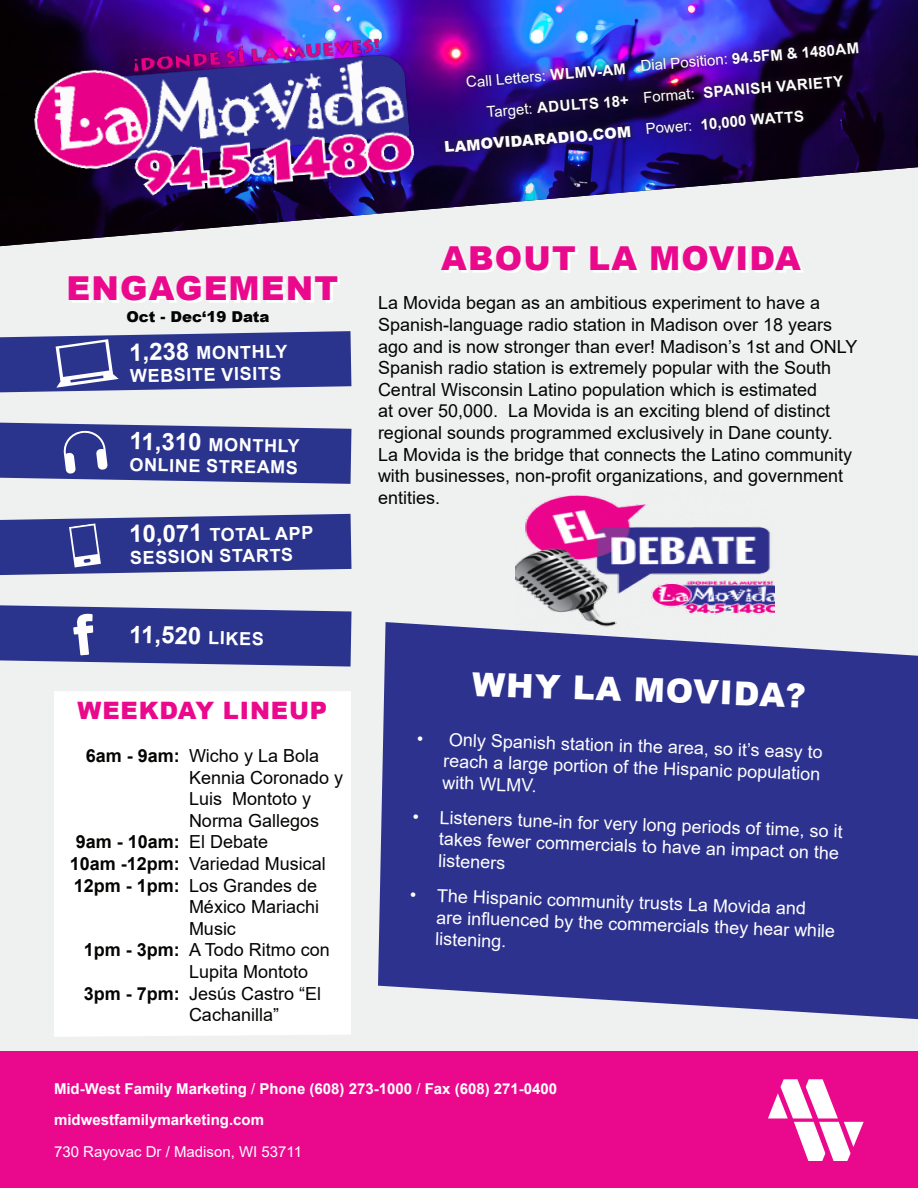
<style>
.page{position:relative;width:918px;height:1188px;background:#eff0f0}
.page>*{position:absolute;margin:0;border:0;box-sizing:border-box;transform-origin:0 0}
.Headline{font:900 33px "Arial";letter-spacing:.035em;color:#ea098d}
.Headline-2{font:900 33px "Arial";color:#fff}
.Headline-3{font:900 24px "Arial";letter-spacing:.035em;color:#ea098d}
.Digital_Stats{font:700 24px "Arial";color:#fff}
.t1{font:18px/21.6px "Arial";color:#040503}
.t2{font:18px/21.6px "Arial";color:#fff}
.Digital_Stats-2{font:700 18px/21.6px "Arial";color:#fff}
.t3{font:700 18px/21.6px "Arial";color:#040503;text-align:center}
.t4{font:700 15px/31.7px "Arial";color:#fff}
.t5{font:15px/31.5px "Arial";color:#fff;text-align:right}
.t6{font:900 15px "Arial";color:#040503}
.s1{font-weight:700}
.s2{font-weight:900}
.s3{font-weight:400}
.s4{font-size:24px}
.s5{font-size:18px}
</style>
<div class="page">
<div style="left:0;top:1052px;width:918px;height:136px;background:#ea098d"></div>
<svg style="left:768px;top:1079px;width:96px;height:82px"></svg>
<img style="left:0;top:0;width:918px;height:208px">
<img style="left:447px;top:56px;width:192px;height:104px">
<img style="left:633px;top:35px;width:233px;height:106px">
<img style="left:0;top:28px;width:447px;height:219px">
<div style="left:54px;top:691px;width:297px;height:346px;background:#fff"></div>
<div style="left:72px;top:279px;width:268px;height:24px;background:linear-gradient(to right,#f9f9f9,#f8f8f8)"></div>
<svg style="left:378px;top:622px;width:540px;height:397px;background:#3b3f96"></svg>
<div style="left:444px;top:249px;width:359px;height:24px;background:#fff"></div>
<div style="left:80px;top:705px;width:249px;height:17px;background:#fff"></div>
<svg style="left:0;top:514px;width:351px;height:61px;background:#414a98"></svg>
<svg style="left:0;top:423px;width:351px;height:61px;background:#424b99"></svg>
<svg style="left:0;top:605px;width:352px;height:62px;background:#454d9a"></svg>
<svg style="left:0;top:331px;width:351px;height:61px;background:#444d9a"></svg>
<img style="left:515px;top:495px;width:259px;height:145px">
<p class="t5" style="left:438px;top:69px;width:189px;rotate:-5deg">Call Letters: <span class="s1">WLMV-AM<br></span>Target: <span class="s1">ADULTS 18+<br></span><span class="s2">LAMOVIDARADIO.COM</span></p>
<p class="t4" style="left:639px;top:51px;width:221px;rotate:-5deg"><span class="s3">Dial Position:</span> 94.5FM &amp; 1480AM<br><span class="s3">Format:</span> SPANISH VARIETY<br><span class="s3">Power:</span> 10,000 WATTS</p>
<p class="Headline" style="left:67px;top:264px;width:273px">ENGAGEMENT</p>
<p class="t6" style="left:126px;top:306px;width:145px">Oct - Dec‘19 Data</p>
<p class="Digital_Stats-2" style="left:129px;top:344px;width:160px;rotate:-1deg"><span class="s4">1,238</span> MONTHLY</p>
<p class="Digital_Stats-2" style="left:130px;top:365px;width:153px;rotate:-1deg">WEBSITE VISITS</p>
<p class="Digital_Stats-2" style="left:130px;top:432px;width:172px;rotate:1deg"><span class="s4">11,310</span> MONTHLY</p>
<p class="Digital_Stats-2" style="left:130px;top:454px;width:170px;rotate:1deg">ONLINE STREAMS</p>
<p class="Digital_Stats-2" style="left:129px;top:525px;width:186px;rotate:-1deg"><span class="s4">10,071</span> TOTAL APP<br>SESSION STARTS</p>
<p class="Digital_Stats" style="left:130px;top:618px;width:136px;rotate:1deg">11,520 <span class="s5">LIKES</span></p>
<p class="Headline-3" style="left:78px;top:693px;width:251px">WEEKDAY LINEUP</p>
<p class="t3" style="left:86px;top:745px;width:96px">6am - 9am:</p>
<p class="t3" style="left:70px;top:831px;width:112px">9am - 10am:<br>10am -12pm:</p>
<p class="t3" style="left:74px;top:875px;width:108px">12pm - 1pm:</p>
<p class="t3" style="left:84px;top:939px;width:98px">1pm - 3pm:</p>
<p class="t3" style="left:84px;top:983px;width:98px">3pm - 7pm:</p>
<p class="t1" style="left:189px;top:745px;width:156px">Wicho y La Bola<br>Kennia Coronado y<br>Luis Montoto y</p>
<p class="t1" style="left:189px;top:810px;width:132px">Norma Gallegos</p>
<p class="t1" style="left:189px;top:831px;width:81px">El Debate</p>
<p class="t1" style="left:189px;top:853px;width:138px">Variedad Musical</p>
<p class="t1" style="left:189px;top:874px;width:132px;text-align:justify">Los Grandes de México Mariachi Music</p>
<p class="t1" style="left:189px;top:939px;width:142px">A Todo Ritmo con<br>Lupita Montoto</p>
<p class="t1" style="left:189px;top:982px;width:134px">Jesús Castro “El<br>Cachanilla”</p>
<p class="Headline" style="left:441px;top:234px;width:361px">ABOUT LA MOVIDA</p>
<p class="t1" style="left:378px;top:292px;width:481px">La Movida began as an ambitious experiment to have a Spanish-language radio station in Madison over 18 years ago and is now stronger than ever! Madison’s 1st and ONLY Spanish radio station is extremely popular with the South Central Wisconsin Latino population which is estimated<br>at over 50,000. La Movida is an exciting blend of distinct regional sounds programmed exclusively in Dane county.<br>La Movida is the bridge that connects the Latino community with businesses, non-profit organizations, and government entities.</p>
<p class="Headline-2" style="left:473px;top:660px;width:335px;rotate:2deg">WHY LA MOVIDA?</p>
<p class="t2" style="left:444px;top:728px;width:380px;text-align:justify;text-indent:-27px;rotate:2deg">• Only Spanish station in the area, so it’s easy to reach a large portion of the Hispanic population with WLMV.</p>
<p class="t2" style="left:440px;top:806px;width:405px;text-indent:-27px;rotate:2deg">• Listeners tune-in for very long periods of time, so it takes fewer commercials to have an impact on the listeners</p>
<p class="t2" style="left:437px;top:885px;width:401px;text-indent:-27px;rotate:2deg">• The Hispanic community trusts La Movida and are infl uenced by the commercials they hear while listening.</p>
<p class="t4" style="left:54px;top:1073px;width:505px">Mid-West Family Marketing <span class="s3">/</span> Phone (608) 273-1000 <span class="s3">/</span> Fax (608) 271-0400 midwestfamilymarketing.com</p>
<p class="t5" style="left:54px;top:1136px;width:250px">730 Rayovac Dr / Madison, WI 53711</p>
</div>
